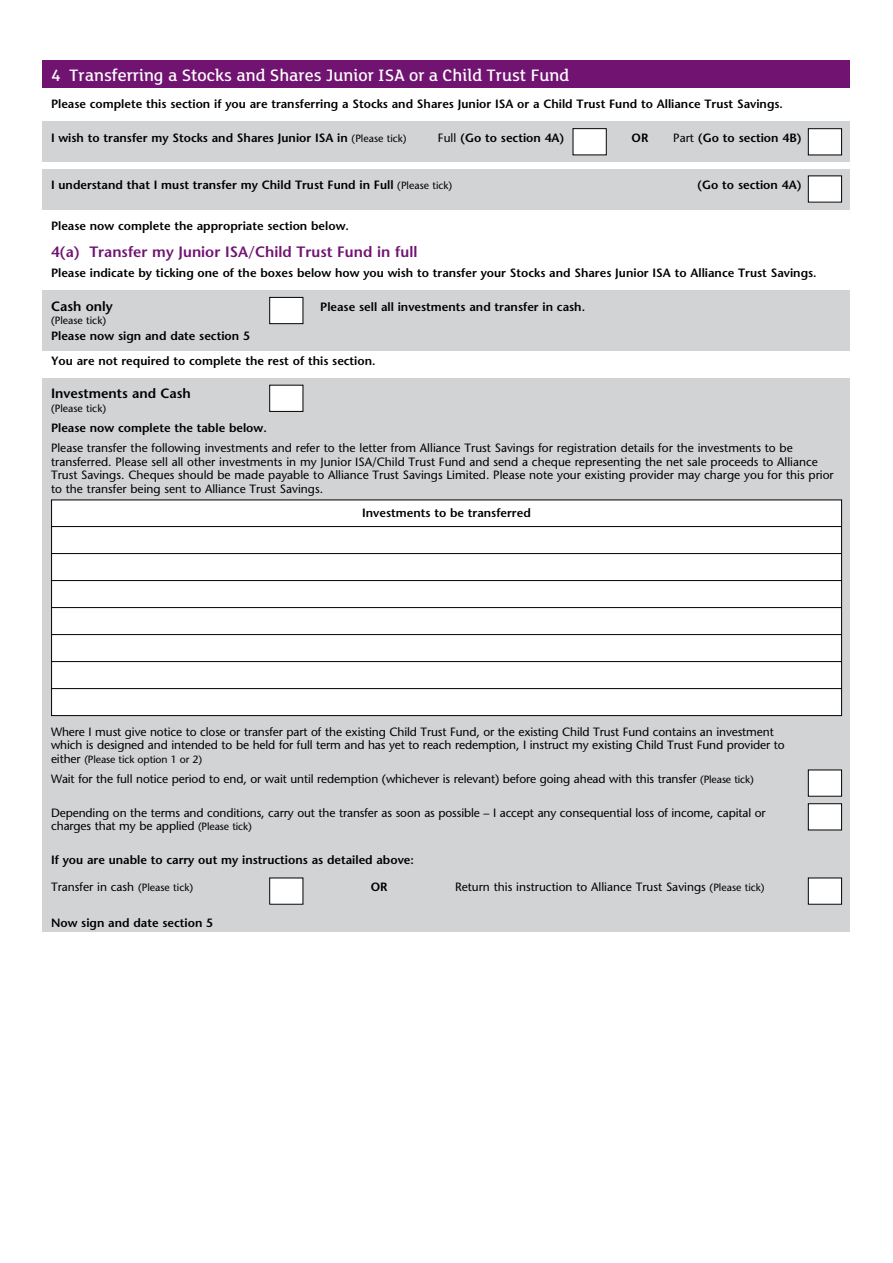
<style>
.page{position:relative;width:893px;height:1263px;background:#fff}
.page>*{position:absolute;margin:0;border:0;box-sizing:border-box;transform-origin:0 0}
.t1{font:500 18px "FS Lola";color:#fff}
.t2{font:600 15px "Stone Sans Std";color:#711471}
.t3{font:600 13.5px "Stone Sans Std";color:#000}
.t4{font:500 12px/13.5px "Stone Sans Std";color:#000}
.t5{font:600 12px "Stone Sans Std";color:#000}
.t6{font:500 10.5px "Stone Sans Std";color:#000}
.s1{font-weight:500;font-size:10.5px}
.s2{font-weight:500}
.s3{font-size:12px}
.s4{font-size:10.5px}
</style>
<div class="page">
<div style="left:43px;top:122px;width:807px;height:40px;background:#d1d3d4"></div>
<div style="left:43px;top:61px;width:807px;height:27px;background:#711471"></div>
<div style="left:573px;top:129px;width:33px;height:26px;background:#fff"></div>
<div style="left:573px;top:128px;width:34px;height:27px;border:1px solid #000"></div>
<div style="left:808px;top:129px;width:34px;height:26px;background:#fff"></div>
<div style="left:808px;top:128px;width:34px;height:27px;border:1px solid #000"></div>
<div style="left:43px;top:290px;width:807px;height:61px;background:#d1d3d4"></div>
<div style="left:270px;top:297px;width:33px;height:27px;background:#fff"></div>
<div style="left:269px;top:297px;width:34px;height:27px;border:1px solid #000"></div>
<div style="left:43px;top:378px;width:807px;height:554px;background:#d1d3d4"></div>
<div style="left:52px;top:500px;width:790px;height:216px;background:#fff"></div>
<div style="left:51px;top:500px;width:791px;height:216px;border:1px solid #000"></div>
<div style="left:270px;top:385px;width:33px;height:26px;background:#fff"></div>
<div style="left:269px;top:385px;width:34px;height:27px;border:1px solid #000"></div>
<div style="left:270px;top:878px;width:33px;height:26px;background:#fff"></div>
<hr style="left:51px;top:526px;width:791px;height:1px;background:#000">
<hr style="left:51px;top:553px;width:791px;height:1px;background:#000">
<hr style="left:51px;top:580px;width:791px;height:1px;background:#000">
<hr style="left:51px;top:607px;width:791px;height:1px;background:#000">
<hr style="left:51px;top:634px;width:791px;height:1px;background:#000">
<hr style="left:51px;top:661px;width:791px;height:1px;background:#000">
<hr style="left:51px;top:688px;width:791px;height:1px;background:#000">
<div style="left:808px;top:878px;width:34px;height:26px;background:#fff"></div>
<div style="left:808px;top:878px;width:34px;height:27px;border:1px solid #000"></div>
<div style="left:43px;top:169px;width:807px;height:40px;background:#d1d3d4"></div>
<div style="left:808px;top:176px;width:34px;height:26px;background:#fff"></div>
<div style="left:808px;top:176px;width:34px;height:26px;border:1px solid #000"></div>
<div style="left:808px;top:770px;width:34px;height:26px;background:#fff"></div>
<div style="left:808px;top:770px;width:34px;height:26px;border:1px solid #000"></div>
<div style="left:808px;top:804px;width:34px;height:26px;background:#fff"></div>
<div style="left:808px;top:803px;width:34px;height:27px;border:1px solid #000"></div>
<h1 class="t1" style="left:51px;top:63px;width:520px">4 Transferring a Stocks and Shares Junior ISA or a Child Trust Fund</h1>
<p class="t5" style="left:51px;top:97px;width:733px">Please complete this section if you are transferring a Stocks and Shares Junior ISA or a Child Trust Fund to Alliance Trust Savings.</p>
<p class="t5" style="left:51px;top:130px;width:357px">I wish to transfer my Stocks and Shares Junior ISA in <span class="s1">(Please tick)</span></p>
<p class="t5" style="left:438px;top:130px;width:128px"><span class="s2">Full</span> (Go to section 4A)</p>
<p class="t5" style="left:632px;top:130px;width:18px">OR</p>
<p class="t5" style="left:673px;top:130px;width:130px"><span class="s2">Part</span> (Go to section 4B)</p>
<p class="t5" style="left:51px;top:178px;width:403px">I understand that I must transfer my Child Trust Fund in Full <span class="s1">(Please tick)</span></p>
<p class="t5" style="left:697px;top:178px;width:106px">(Go to section 4A)</p>
<p class="t5" style="left:51px;top:218px;width:299px">Please now complete the appropriate section below.</p>
<p class="t2" style="left:51px;top:242px;width:368px">4(a) Transfer my Junior ISA/Child Trust Fund in full</p>
<p class="t5" style="left:51px;top:265px;width:767px">Please indicate by ticking one of the boxes below how you wish to transfer your Stocks and Shares Junior ISA to Alliance Trust Savings.</p>
<p class="t3" style="left:51px;top:298px;width:63px">Cash only</p>
<p class="t6" style="left:51px;top:314px;width:57px">(Please tick)</p>
<p class="t5" style="left:320px;top:299px;width:266px">Please sell all investments and transfer in cash.</p>
<p class="t5" style="left:51px;top:328px;width:200px">Please now sign and date section 5</p>
<p class="t5" style="left:51px;top:353px;width:326px">You are not required to complete the rest of this section.</p>
<p class="t3" style="left:51px;top:385px;width:141px">Investments and Cash</p>
<p class="t6" style="left:51px;top:402px;width:57px">(Please tick)</p>
<p class="t5" style="left:51px;top:421px;width:217px">Please now complete the table below.</p>
<p class="t4" style="left:51px;top:441px;width:784px">Please transfer the following investments and refer to the letter from Alliance Trust Savings for registration details for the investments to be transferred. Please sell all other investments in my Junior ISA/Child Trust Fund and send a cheque representing the net sale proceeds to Alliance Trust Savings. Cheques should be made payable to Alliance Trust Savings Limited. Please note your existing provider may charge you for this prior to the transfer being sent to Alliance Trust Savings.</p>
<p class="t5" style="left:362px;top:506px;width:170px">Investments to be transferred</p>
<p class="t4" style="left:51px;top:725px;width:735px">Where I must give notice to close or transfer part of the existing Child Trust Fund, or the existing Child Trust Fund contains an investment which is designed and intended to be held for full term and has yet to reach redemption, I instruct my existing Child Trust Fund provider to</p>
<p class="t6" style="left:51px;top:753px;width:153px"><span class="s3">either</span> (Please tick option 1 or 2)</p>
<p class="t4" style="left:51px;top:772px;width:704px">Wait for the full notice period to end, or wait until redemption (whichever is relevant) before going ahead with this transfer <span class="s4">(Please tick)</span></p>
<p class="t4" style="left:51px;top:806px;width:716px">Depending on the terms and conditions, carry out the transfer as soon as possible – I accept any consequential loss of income, capital or charges that my be applied <span class="s4">(Please tick)</span></p>
<p class="t5" style="left:51px;top:853px;width:364px">If you are unable to carry out my instructions as detailed above:</p>
<p class="t4" style="left:51px;top:880px;width:144px">Transfer in cash <span class="s4">(Please tick)</span></p>
<p class="t5" style="left:371px;top:880px;width:18px">OR</p>
<p class="t4" style="left:455px;top:880px;width:311px">Return this instruction to Alliance Trust Savings <span class="s4">(Please tick)</span></p>
<p class="t5" style="left:51px;top:915px;width:164px">Now sign and date section 5</p>
</div>
